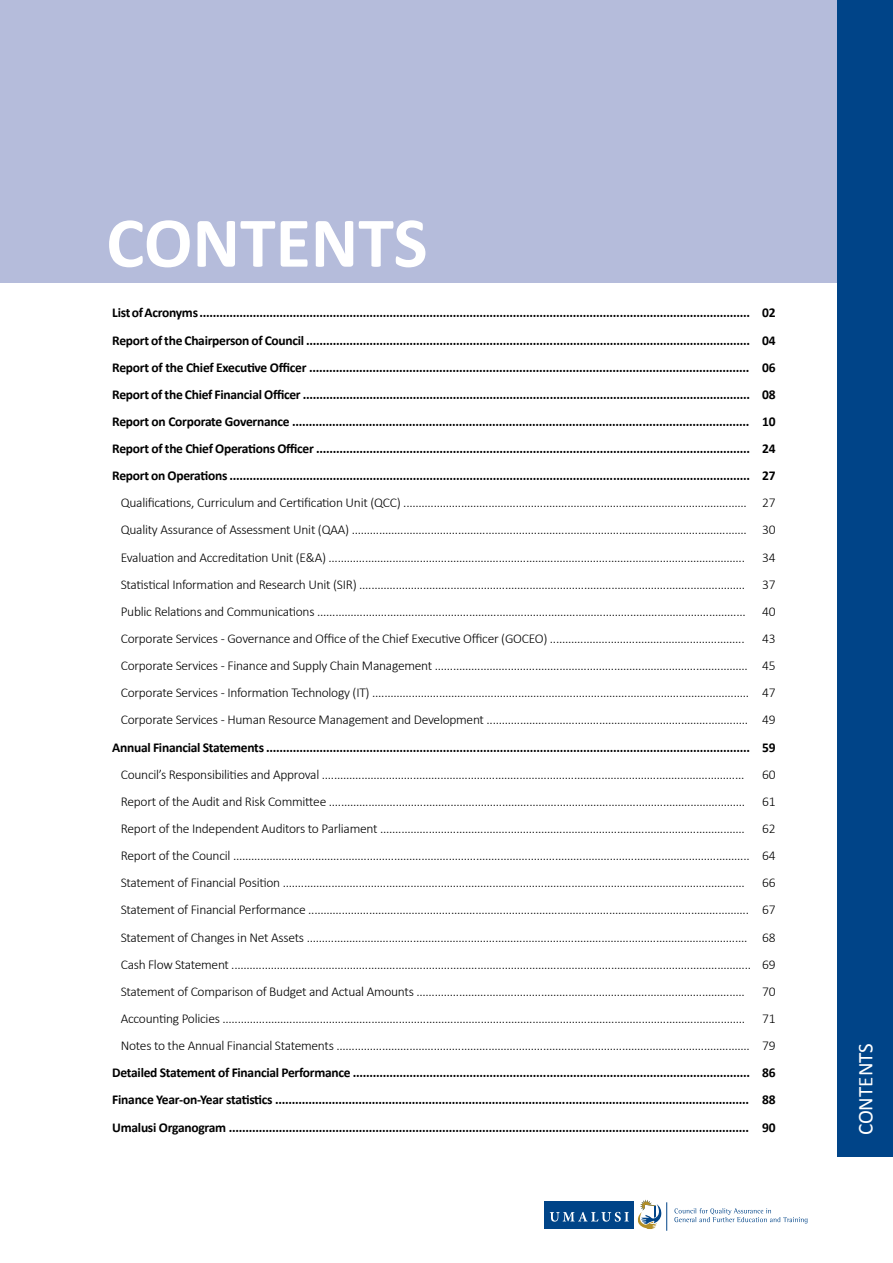
<style>
.page{position:relative;width:893px;height:1263px;background:#fff}
.page>*{position:absolute;margin:0;border:0;box-sizing:border-box;transform-origin:0 0}
.t1{font:700 72px "Calibri";color:#fff}
.t2{font:21px "Calibri";color:#fff}
.t3{font:300 13.5px/27.2px "Calibri";letter-spacing:-.02em;color:#000;text-align:justify}
.t4{font:700 13.5px/27.2px "Calibri";letter-spacing:-.02em;color:#000;text-align:justify}
</style>
<div class="page">
<div style="left:0;top:0;width:893px;height:283px;background:#b5bcdb"></div>
<div style="left:838px;top:0;width:55px;height:1157px;background:#048"></div>
<div style="left:545px;top:1201px;width:89px;height:28px;background:#048"></div>
<svg style="left:550px;top:1212px;width:79px;height:9px"></svg>
<svg style="left:674px;top:1208px;width:134px;height:15px"></svg>
<svg style="left:638px;top:1199px;width:29px;height:32px"></svg>
<h1 class="t1" style="left:106px;top:197px;width:323px">CONTENTS</h1>
<p class="t4" style="left:112px;top:299px;width:665px">List of Acronyms ..................................................................................................................................................................... 02<br>Report of the Chairperson of Council ..................................................................................................................................... 04<br>Report of the Chief Executive Officer .................................................................................................................................... 06<br>Report of the Chief Financial Officer ...................................................................................................................................... 08<br>Report on Corporate Governance ......................................................................................................................................... 10<br>Report of the Chief Operations Officer .................................................................................................................................. 24<br>Report on Operations ............................................................................................................................................................ 27</p>
<p class="t3" style="left:121px;top:489px;width:656px">Qualifications, Curriculum and Certification Unit (QCC) ................................................................................................................. 27<br>Quality Assurance of Assessment Unit (QAA) .................................................................................................................................. 30<br>Evaluation and Accreditation Unit (E&amp;A) .........................................................................................................................................</p>
<p class="t3" style="left:762px;top:543px;width:15px">34</p>
<p class="t3" style="left:121px;top:570px;width:626px">Statistical Information and Research Unit (SIR) ...............................................................................................................................</p>
<p class="t3" style="left:121px;top:570px;width:656px;text-indent:641px">37<br>Public Relations and Communications ............................................................................................................................................. 40<br>Corporate Services - Governance and Office of the Chief Executive Officer (GOCEO) ................................................................</p>
<p class="t3" style="left:121px;top:625px;width:656px;text-indent:641px">43<br>Corporate Services - Finance and Supply Chain Management ....................................................................................................... 45<br>Corporate Services - Information Technology (IT) ............................................................................................................................ 47<br>Corporate Services - Human Resource Management and Development ...................................................................................... 49</p>
<p class="t4" style="left:112px;top:733px;width:665px">Annual Financial Statements ................................................................................................................................................. 59</p>
<p class="t3" style="left:121px;top:760px;width:625px">Council’s Responsibilities and Approval ...........................................................................................................................................</p>
<p class="t3" style="left:121px;top:760px;width:656px;text-indent:641px">60<br>Report of the Audit and Risk Committee ......................................................................................................................................... 61<br>Report of the Independent Auditors to Parliament ........................................................................................................................</p>
<p class="t3" style="left:121px;top:815px;width:656px;text-indent:641px">62<br>Report of the Council .......................................................................................................................................................................... 64<br>Statement of Financial Position ........................................................................................................................................................</p>
<p class="t3" style="left:121px;top:869px;width:656px;text-indent:641px">66<br>Statement of Financial Performance ................................................................................................................................................. 67<br>Statement of Changes in Net Assets ................................................................................................................................................. 68<br>Cash Flow Statement ........................................................................................................................................................................... 69<br>Statement of Comparison of Budget and Actual Amounts ............................................................................................................</p>
<p class="t3" style="left:762px;top:978px;width:15px">70</p>
<p class="t3" style="left:121px;top:1005px;width:626px">Accounting Policies ............................................................................................................................................................................</p>
<p class="t3" style="left:121px;top:1005px;width:656px;text-align:right">71<br>Notes to the Annual Financial Statements ........................................................................................................................................ 79</p>
<p class="t4" style="left:112px;top:1059px;width:665px">Detailed Statement of Financial Performance ....................................................................................................................... 86<br>Finance Year-on-Year statistics .............................................................................................................................................. 88<br>Umalusi Organogram ............................................................................................................................................................ 90</p>
<h2 class="t2" style="left:852px;top:1135px;width:94px;rotate:-90deg">CONTENTS</h2>
</div>
